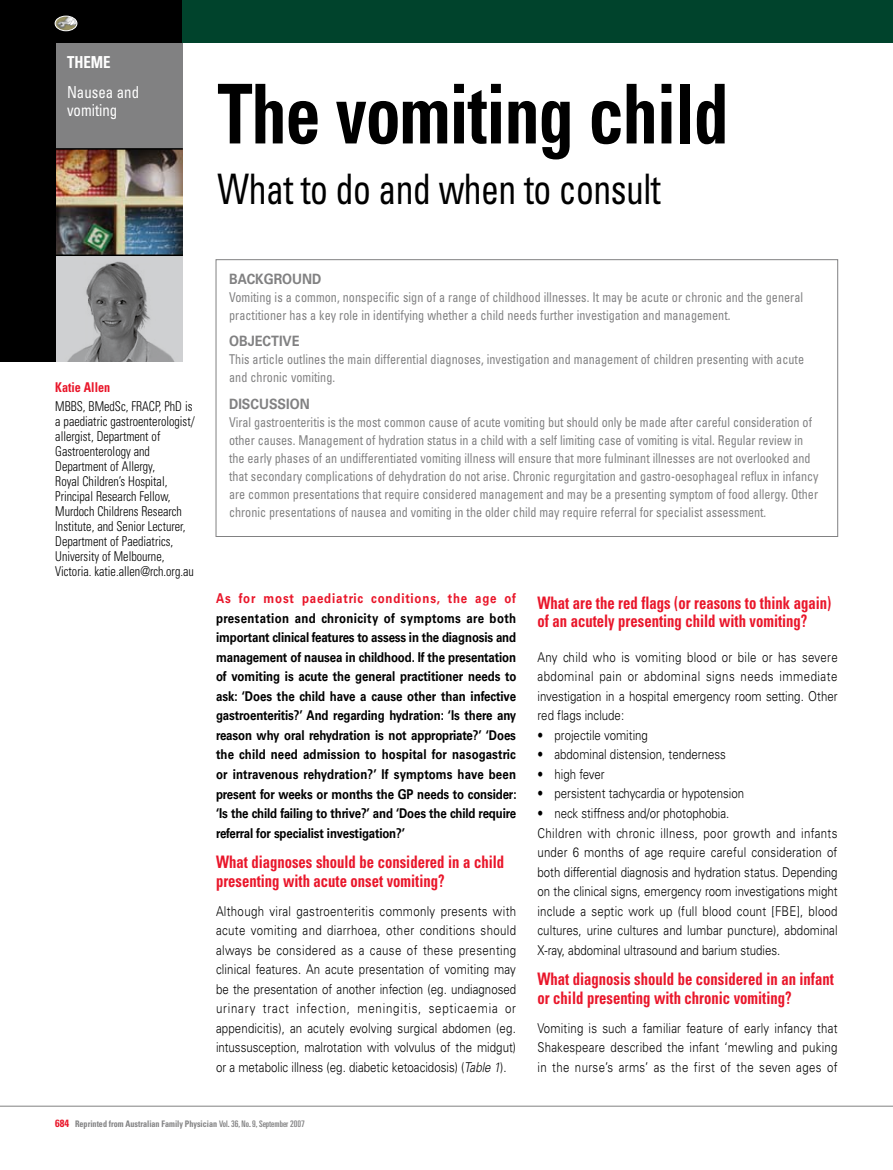
<style>
.page{position:relative;width:893px;height:1170px;background:#fff}
.page>*{position:absolute;margin:0;border:0;box-sizing:border-box;transform-origin:0 0}
.t1{font:700 condensed 82.5px "Univers LT";letter-spacing:-.015em;color:#000;scale:.85 1}
.t2{font:condensed 42px "Univers LT";letter-spacing:-.015em;color:#000;scale:.85 1}
.t3{font:700 condensed 17.25px/18.8px "Univers LT";color:#e9162a;scale:.85 1}
.t4{font:condensed 16.5px/18px "Univers LT";color:#fff;scale:.9 1}
.t5{font:700 condensed 16.5px "Univers LT";color:#fff;scale:.9 1}
.t6{font:700 14.25px "Univers LT";color:#818182;scale:.9 1}
.t7{font:300 13.5px/19.5px "Univers LT";color:#000;text-align:justify;scale:.85 1}
.t8{font:condensed 13.5px/18px "Univers LT";color:#818182;scale:.9 1}
.t9{font:700 13.5px/19.5px "Univers LT";letter-spacing:-.01em;color:#000;text-align:justify;scale:.85 1}
.t10{font:300 condensed 13.5px/15px "Univers LT";color:#000;scale:.9 1}
.t11{font:700 13.5px "Univers LT";letter-spacing:.07em;color:#e9162a;scale:.85 1}
.t12{font:700 condensed 13.5px "Univers LT";color:#e9162a;scale:.9 1}
.t13{font:700 condensed 9px "Univers LT";color:#818182;scale:.9 1}
.s1{font-style:italic}
.s2{font-size:10.5px;color:#e9162a}
.s3{font-weight:400;font-stretch:ultra-condensed}
</style>
<div class="page">
<hr style="left:0;top:1105px;width:893px;height:1px;background:#818182">
<div style="left:55px;top:255px;width:128px;height:106px;background:#cfd0d2"></div>
<img style="left:55px;top:258px;width:119px;height:103px">
<img style="left:55px;top:150px;width:128px;height:104px">
<div style="left:55px;top:43px;width:128px;height:106px;background:#818182"></div>
<hr style="left:55px;top:148px;width:128px;height:2px;background:#000">
<hr style="left:55px;top:254px;width:128px;height:2px;background:#000">
<div style="left:0;top:0;width:183px;height:43px;background:#000"></div>
<div style="left:0;top:0;width:55px;height:361px;background:#000"></div>
<div style="left:183px;top:0;width:710px;height:43px;background:#00432c"></div>
<div style="left:216px;top:259px;width:622px;height:278px;border:1px solid #818182"></div>
<svg style="left:54px;top:15px;width:24px;height:17px"></svg>
<img style="left:55px;top:16px;width:22px;height:15px">
<div style="left:55px;top:16px;width:22px;height:15px;border:1px solid #fff;border-radius:50%"></div>
<p class="t5" style="left:67px;top:52px;width:50px">THEME</p>
<p class="t4" style="left:67px;top:83px;width:82px">Nausea and vomiting</p>
<h1 class="t1" style="left:218px;top:63px;width:603px">The vomiting child</h1>
<h2 class="t2" style="left:218px;top:163px;width:523px">What to do and when to consult</h2>
<p class="t12" style="left:55px;top:378px;width:63px">Katie Allen</p>
<p class="t10" style="left:55px;top:398px;width:157px">MBBS, BMedSc, FRACP, PhD is a paediatric gastroenterologist/ allergist, Department of<br>Gastroenterology and<br>Department of Allergy,<br>Royal Children’s Hospital,<br>Principal Research Fellow,<br>Murdoch Childrens Research<br>Institute, and Senior Lecturer,<br>Department of Paediatrics,<br>University of Melbourne,<br>Victoria. katie.allen@rch.org.au</p>
<p class="t6" style="left:229px;top:270px;width:104px">BACKGROUND</p>
<p class="t8" style="left:229px;top:287px;width:639px">Vomiting is a common, nonspecific sign of a range of childhood illnesses. It may be acute or chronic and the general practitioner has a key role in identifying whether a child needs further investigation and management.</p>
<p class="t6" style="left:229px;top:332px;width:80px">OBJECTIVE</p>
<p class="t8" style="left:229px;top:350px;width:640px">This article outlines the main differential diagnoses, investigation and management of children presenting with acute and chronic vomiting.</p>
<p class="t6" style="left:229px;top:395px;width:91px">DISCUSSION</p>
<p class="t8" style="left:229px;top:412px;width:656px">Viral gastroenteritis is the most common cause of acute vomiting but should only be made after careful consideration of other causes. Management of hydration status in a child with a self limiting case of vomiting is vital. Regular review in the early phases of an undifferentiated vomiting illness will ensure that more fulminant illnesses are not overlooked and that secondary complications of dehydration do not arise. Chronic regurgitation and gastro-oesophageal reflux in infancy are common presentations that require considered management and may be a presenting symptom of food allergy. Other chronic presentations of nausea and vomiting in the older child may require referral for specialist assessment.</p>
<p class="t11" style="left:216px;top:590px;width:355px">As for most paediatric conditions, the age of</p>
<p class="t9" style="left:216px;top:608px;width:355px">presentation and chronicity of symptoms are both important clinical features to assess in the diagnosis and management of nausea in childhood. If the presentation of vomiting is acute the general practitioner needs to ask: ‘Does the child have a cause other than infective gastroenteritis?’ And regarding hydration: ‘Is there any reason why oral rehydration is not appropriate?’ ‘Does the child need admission to hospital for nasogastric or intravenous rehydration?’ If symptoms have been present for weeks or months the GP needs to consider: ‘Is the child failing to thrive?’ and ‘Does the child require referral for specialist investigation?’</p>
<p class="t3" style="left:216px;top:852px;width:341px">What diagnoses should be considered in a child presenting with acute onset vomiting?</p>
<p class="t7" style="left:216px;top:901px;width:355px">Although viral gastroenteritis commonly presents with acute vomiting and diarrhoea, other conditions should always be considered as a cause of these presenting clinical features. An acute presentation of vomiting may be the presentation of another infection (eg. undiagnosed urinary tract infection, meningitis, septicaemia or appendicitis), an acutely evolving surgical abdomen (eg. intussusception, malrotation with volvulus of the midgut) or a metabolic illness (eg. diabetic ketoacidosis) (<span class="s1">Table 1</span>).</p>
<p class="t3" style="left:537px;top:593px;width:347px">What are the red flags (or reasons to think again) of an acutely presenting child with vomiting?</p>
<p class="t7" style="left:537px;top:647px;width:355px">Any child who is vomiting blood or bile or has severe abdominal pain or abdominal signs needs immediate investigation in a hospital emergency room setting. Other red flags include:</p>
<p class="t7" style="left:537px;top:725px;width:132px">• projectile vomiting</p>
<p class="t7" style="left:537px;top:745px;width:223px">• abdominal distension, tenderness</p>
<p class="t7" style="left:537px;top:764px;width:80px">• high fever</p>
<p class="t7" style="left:537px;top:783px;width:245px">• persistent tachycardia or hypotension</p>
<p class="t7" style="left:537px;top:803px;width:355px;text-align:left">• neck stiffness and/or photophobia.<br>Children with chronic illness, poor growth and infants under 6 months of age require careful consideration of both differential diagnosis and hydration status. Depending on the clinical signs, emergency room investigations might include a septic work up (full blood count [FBE], blood cultures, urine cultures and lumbar puncture), abdominal X-ray, abdominal ultrasound and barium studies.</p>
<p class="t3" style="left:537px;top:969px;width:350px">What diagnosis should be considered in an infant or child presenting with chronic vomiting?</p>
<p class="t7" style="left:537px;top:1018px;width:354px">Vomiting is such a familiar feature of early infancy that Shakespeare described the infant ‘mewling and puking in the nurse’s arms’ as the first of the seven ages of</p>
<p class="t13" style="left:55px;top:1118px;width:279px"><span class="s2">684</span> Reprinted from Australian Family Physician <span class="s3">Vol. 36, No. 9, September 2007</span></p>
</div>
